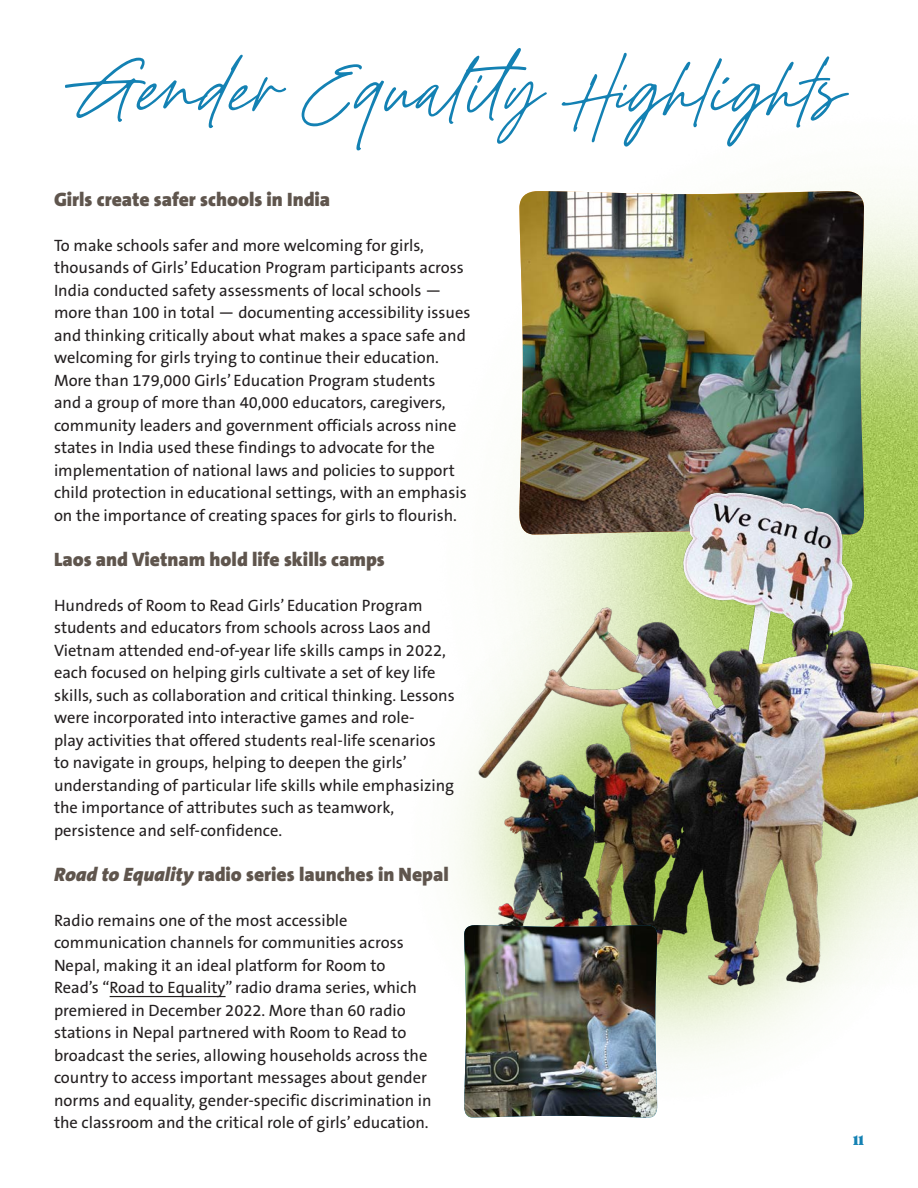
<style>
.page{position:relative;width:918px;height:1188px;background:#fff}
.page>*{position:absolute;margin:0;border:0;box-sizing:border-box;transform-origin:0 0}
.t1{font:90.3px "Golden Hopes";color:#1381b3}
.t2{font:900 19.5px "The Sans C4 s";color:#5f554d}
.t3{font:16.5px/22.5px "The Sans B5 Plain";color:#231f20}
.t4{font:15px "Ohno Blazeface 12 Point";color:#1381b3}
.s1{font-family:"The Sans B9";font-style:italic}
</style>
<div class="page">
<img style="left:841px;top:187px;width:77px;height:189px">
<img style="left:519px;top:191px;width:345px;height:185px">
<img style="left:462px;top:376px;width:456px;height:621px">
<hr style="left:110px;top:996px;width:116px;height:1px;background:#231f20">
<img style="left:464px;top:925px;width:193px;height:193px">
<p class="t1" style="left:73px;top:28px;width:774px">Gender Equality Highlights</p>
<p class="t2" style="left:54px;top:186px;width:278px">Girls create safer schools in India</p>
<p class="t3" style="left:54px;top:234px;width:418px">To make schools safer and more welcoming for girls, thousands of Girls’ Education Program participants across India conducted safety assessments of local schools — more than 100 in total — documenting accessibility issues and thinking critically about what makes a space safe and welcoming for girls trying to continue their education.<br>More than 179,000 Girls’ Education Program students<br>and a group of more than 40,000 educators, caregivers, community leaders and government officials across nine states in India used these findings to advocate for the implementation of national laws and policies to support child protection in educational settings, with an emphasis on the importance of creating spaces for girls to flourish.</p>
<p class="t2" style="left:54px;top:546px;width:332px">Laos and Vietnam hold life skills camps</p>
<p class="t3" style="left:54px;top:594px;width:402px">Hundreds of Room to Read Girls’ Education Program students and educators from schools across Laos and Vietnam attended end-of-year life skills camps in 2022, each focused on helping girls cultivate a set of key life skills, such as collaboration and critical thinking. Lessons were incorporated into interactive games and role-<br>play activities that offered students real-life scenarios to navigate in groups, helping to deepen the girls’ understanding of particular life skills while emphasizing the importance of attributes such as teamwork, persistence and self-confidence.</p>
<p class="t2" style="left:54px;top:861px;width:396px"><span class="s1">Road to Equality</span> radio series launches in Nepal</p>
<p class="t3" style="left:54px;top:909px;width:379px">Radio remains one of the most accessible communication channels for communities across Nepal, making it an ideal platform for Room to Read’s “Road to Equality” radio drama series, which premiered in December 2022. More than 60 radio stations in Nepal partnered with Room to Read to broadcast the series, allowing households across the country to access important messages about gender norms and equality, gender-specific discrimination in the classroom and the critical role of girls’ education.</p>
<p class="t4" style="left:853px;top:1131px;width:12px">11</p>
</div>
